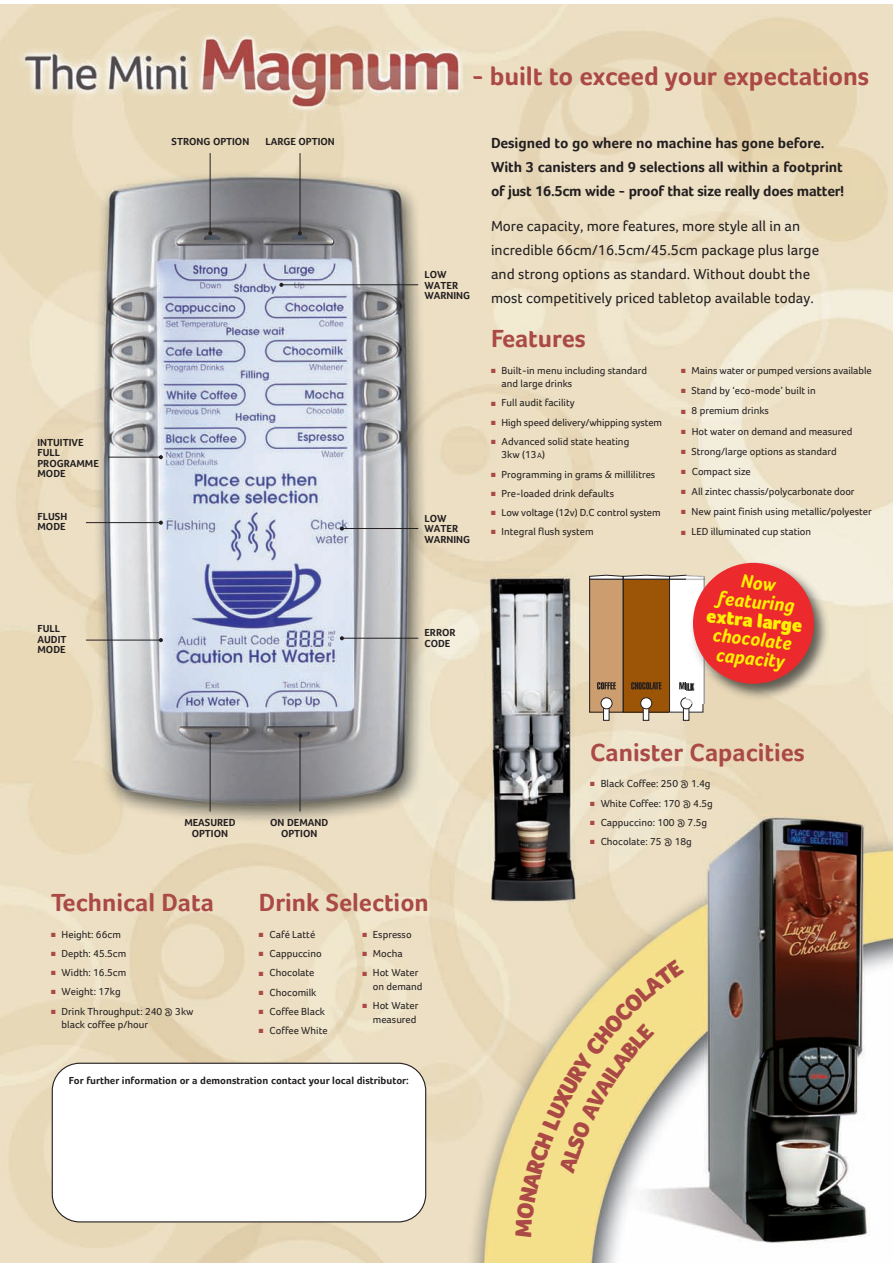
<style>
.page{position:relative;width:893px;height:1263px;background:#fff}
.page>*{position:absolute;margin:0;border:0;box-sizing:border-box;transform-origin:0 0}
.t1{font:700 26.4px "Foco";letter-spacing:-.01em;color:#aa4945}
.t2{font:700 25.5px "Foco";color:#aa4945}
.t3{font:italic 700 19.5px/18.9px "Foco";color:#fff101;text-align:center}
.t4{font:900 19.5px "Foco";color:#fff101}
.t5{font:15px/24px "Foco";color:#231f20}
.t6{font:700 15px/24px "Foco";letter-spacing:-.005em;color:#231f20}
.t7{font:10.5px/13.5px "Foco";color:#231f20}
.t8{font:700 10.5px/10.5px "Foco";color:#231f20}
.s1{color:#aa4945}
.s2{font-size:7.8px}
</style>
<div class="page">
<img style="left:0;top:4px;width:893px;height:1259px">
<svg style="left:52px;top:1063px;width:374px;height:159px"></svg>
<hr style="left:210px;top:153px;width:1px;height:80px;background:#231f20">
<hr style="left:300px;top:153px;width:1px;height:80px;background:#231f20">
<hr style="left:210px;top:736px;width:1px;height:75px;background:#231f20">
<hr style="left:300px;top:736px;width:1px;height:75px;background:#231f20">
<svg style="left:208px;top:231px;width:4px;height:4px"></svg>
<hr style="left:86px;top:640px;width:75px;height:1px;background:#231f20">
<svg style="left:159px;top:638px;width:4px;height:4px"></svg>
<hr style="left:86px;top:522px;width:75px;height:1px;background:#231f20">
<svg style="left:159px;top:521px;width:4px;height:4px"></svg>
<hr style="left:108px;top:457px;width:53px;height:1px;background:#231f20">
<svg style="left:159px;top:455px;width:4px;height:4px"></svg>
<svg style="left:208px;top:734px;width:4px;height:4px"></svg>
<svg style="left:298px;top:231px;width:4px;height:4px"></svg>
<svg style="left:298px;top:734px;width:4px;height:4px"></svg>
<hr style="left:343px;top:638px;width:75px;height:1px;background:#231f20">
<svg style="left:340px;top:636px;width:4px;height:4px"></svg>
<hr style="left:343px;top:528px;width:75px;height:1px;background:#231f20">
<svg style="left:340px;top:526px;width:4px;height:5px"></svg>
<hr style="left:282px;top:284px;width:136px;height:1px;background:#231f20">
<svg style="left:279px;top:283px;width:4px;height:4px"></svg>
<div style="left:623px;top:579px;width:46px;height:133px;background:#9c5506"></div>
<div style="left:623px;top:579px;width:47px;height:133px;border:1px solid #231f20"></div>
<div style="left:643px;top:706px;width:6px;height:14px;background:#fff"></div>
<div style="left:643px;top:706px;width:6px;height:14px;border:1px solid #231f20"></div>
<div style="left:641px;top:698px;width:11px;height:11px;background:#fff;border-radius:50%"></div>
<div style="left:640px;top:697px;width:12px;height:12px;border:1px solid #231f20;border-radius:50%"></div>
<div style="left:669px;top:579px;width:34px;height:133px;background:#fff"></div>
<div style="left:669px;top:579px;width:34px;height:133px;border:1px solid #231f20"></div>
<div style="left:683px;top:706px;width:6px;height:14px;background:#fff"></div>
<div style="left:683px;top:706px;width:6px;height:14px;border:1px solid #231f20"></div>
<div style="left:681px;top:698px;width:11px;height:11px;background:#fff;border-radius:50%"></div>
<div style="left:681px;top:697px;width:11px;height:12px;border:1px solid #231f20;border-radius:50%"></div>
<div style="left:590px;top:579px;width:33px;height:133px;background:#cc9d6f"></div>
<div style="left:589px;top:579px;width:34px;height:133px;border:1px solid #231f20"></div>
<div style="left:604px;top:706px;width:5px;height:14px;background:#fff"></div>
<div style="left:603px;top:706px;width:6px;height:14px;border:1px solid #231f20"></div>
<div style="left:601px;top:698px;width:11px;height:11px;background:#fff;border-radius:50%"></div>
<div style="left:601px;top:697px;width:11px;height:12px;border:1px solid #231f20;border-radius:50%"></div>
<svg style="left:589px;top:575px;width:97px;height:4px"></svg>
<svg style="left:597px;top:682px;width:19px;height:7px"></svg>
<svg style="left:631px;top:682px;width:31px;height:7px"></svg>
<svg style="left:679px;top:682px;width:7px;height:7px"></svg>
<img style="left:686px;top:556px;width:147px;height:147px">
<img style="left:686px;top:575px;width:18px;height:128px">
<div style="left:693px;top:563px;width:121px;height:121px;background:#ec2a2d;border-radius:50%"></div>
<svg style="left:515px;top:959px;width:169px;height:278px;background:#ebdca4"></svg>
<p class="t8" style="left:172px;top:136px;width:79px">STRONG OPTION</p>
<p class="t8" style="left:265px;top:136px;width:71px">LARGE OPTION</p>
<p class="t8" style="left:37px;top:437px;width:63px">INTUITIVE<br>FULL<br>PROGRAMME<br>MODE</p>
<p class="t8" style="left:37px;top:511px;width:31px">FLUSH<br>MODE</p>
<p class="t8" style="left:37px;top:623px;width:30px">FULL<br>AUDIT<br>MODE</p>
<p class="t8" style="left:184px;top:817px;width:53px;text-align:center">MEASURED<br>OPTION</p>
<p class="t8" style="left:270px;top:817px;width:59px;text-align:center">ON DEMAND<br>OPTION</p>
<h1 class="t1" style="left:472px;top:60px;width:399px">- built to exceed your expectations</h1>
<p class="t8" style="left:424px;top:269px;width:47px">LOW<br>WATER<br>WARNING</p>
<p class="t8" style="left:424px;top:513px;width:47px">LOW<br>WATER<br>WARNING</p>
<p class="t8" style="left:424px;top:627px;width:33px">ERROR<br>CODE</p>
<h3 class="t6" style="left:491px;top:131px;width:355px">Designed to go where no machine has gone before.<br>With 3 canisters and 9 selections all within a footprint of just 16.5cm wide - proof that size really does matter!</h3>
<h3 class="t5" style="left:491px;top:213px;width:330px">More capacity, more features, more style all in an incredible 66cm/16.5cm/45.5cm package plus large and strong options as standard. Without doubt the most competitively priced tabletop available today.</h3>
<h2 class="t2" style="left:491px;top:324px;width:96px">Features</h2>
<p class="t7" style="left:502px;top:363px;width:147px;text-indent:-11px"><span class="s1">■</span> Built-in menu including standard and large drinks</p>
<p class="t7" style="left:491px;top:396px;width:85px"><span class="s1">■</span> Full audit facility</p>
<p class="t7" style="left:491px;top:415px;width:173px"><span class="s1">■</span> High speed delivery/whipping system</p>
<p class="t7" style="left:501px;top:434px;width:129px;text-indent:-10px"><span class="s1">■</span> Advanced solid state heating<br>3kw (13<span class="s2">A</span>)</p>
<p class="t7" style="left:491px;top:467px;width:166px"><span class="s1">■</span> Programming in grams &amp; millilitres</p>
<p class="t7" style="left:491px;top:486px;width:125px"><span class="s1">■</span> Pre-loaded drink defaults</p>
<p class="t7" style="left:491px;top:506px;width:171px"><span class="s1">■</span> Low voltage (12v) D.C control system</p>
<p class="t7" style="left:491px;top:525px;width:104px"><span class="s1">■</span> Integral flush system</p>
<p class="t7" style="left:681px;top:364px;width:192px"><span class="s1">■</span> Mains water or pumped versions available</p>
<p class="t7" style="left:681px;top:384px;width:136px"><span class="s1">■</span> Stand by ‘eco-mode’ built in</p>
<p class="t7" style="left:681px;top:404px;width:89px"><span class="s1">■</span> 8 premium drinks</p>
<p class="t7" style="left:681px;top:424px;width:173px"><span class="s1">■</span> Hot water on demand and measured</p>
<p class="t7" style="left:681px;top:444px;width:157px"><span class="s1">■</span> Strong/large options as standard</p>
<p class="t7" style="left:681px;top:464px;width:71px"><span class="s1">■</span> Compact size</p>
<p class="t7" style="left:681px;top:485px;width:175px"><span class="s1">■</span> All zintec chassis/polycarbonate door</p>
<p class="t7" style="left:681px;top:505px;width:192px"><span class="s1">■</span> New paint finish using metallic/polyester</p>
<p class="t7" style="left:681px;top:525px;width:132px"><span class="s1">■</span> LED illuminated cup station</p>
<h3 class="t3" style="left:721px;top:569px;width:78px;rotate:6deg">Now featuring</h3>
<h3 class="t4" style="left:708px;top:604px;width:98px;rotate:6deg">extra large</h3>
<h3 class="t3" style="left:714px;top:625px;width:81px;text-align:left;rotate:6deg">chocolate capacity</h3>
<h2 class="t2" style="left:590px;top:737px;width:216px">Canister Capacities</h2>
<p class="t7" style="left:590px;top:777px;width:122px"><span class="s1">■</span> Black Coffee: 250 @ 1.4g</p>
<p class="t7" style="left:590px;top:796px;width:124px"><span class="s1">■</span> White Coffee: 170 @ 4.5g</p>
<p class="t7" style="left:590px;top:815px;width:119px"><span class="s1">■</span> Cappuccino: 100 @ 7.5g</p>
<p class="t7" style="left:590px;top:835px;width:103px"><span class="s1">■</span> Chocolate: 75 @ 18g</p>
<h2 class="t2" style="left:51px;top:888px;width:164px">Technical Data</h2>
<p class="t7" style="left:51px;top:927px;width:71px"><span class="s1">■</span> Height: 66cm</p>
<p class="t7" style="left:51px;top:946px;width:77px"><span class="s1">■</span> Depth: 45.5cm</p>
<p class="t7" style="left:51px;top:966px;width:77px"><span class="s1">■</span> Width: 16.5cm</p>
<p class="t7" style="left:51px;top:985px;width:71px"><span class="s1">■</span> Weight: 17kg</p>
<p class="t7" style="left:62px;top:1004px;width:133px;text-indent:-11px"><span class="s1">■</span> Drink Throughput: 240 @ 3kw black coffee p/hour</p>
<h2 class="t2" style="left:259px;top:888px;width:171px">Drink Selection</h2>
<p class="t7" style="left:259px;top:927px;width:58px"><span class="s1">■</span> Café Latté</p>
<p class="t7" style="left:259px;top:947px;width:64px"><span class="s1">■</span> Cappuccino</p>
<p class="t7" style="left:259px;top:966px;width:57px"><span class="s1">■</span> Chocolate</p>
<p class="t7" style="left:259px;top:985px;width:59px"><span class="s1">■</span> Chocomilk</p>
<p class="t7" style="left:259px;top:1004px;width:68px"><span class="s1">■</span> Coffee Black</p>
<p class="t7" style="left:259px;top:1024px;width:70px"><span class="s1">■</span> Coffee White</p>
<p class="t7" style="left:362px;top:927px;width:51px"><span class="s1">■</span> Espresso</p>
<p class="t7" style="left:362px;top:947px;width:42px"><span class="s1">■</span> Mocha</p>
<p class="t7" style="left:373px;top:966px;width:51px;text-indent:-10px"><span class="s1">■</span> Hot Water on demand</p>
<p class="t7" style="left:362px;top:999px;width:58px;text-align:right"><span class="s1">■</span> Hot Water measured</p>
<p class="t8" style="left:69px;top:1075px;width:341px">For further information or a demonstration contact your local distributor:</p>
</div>
